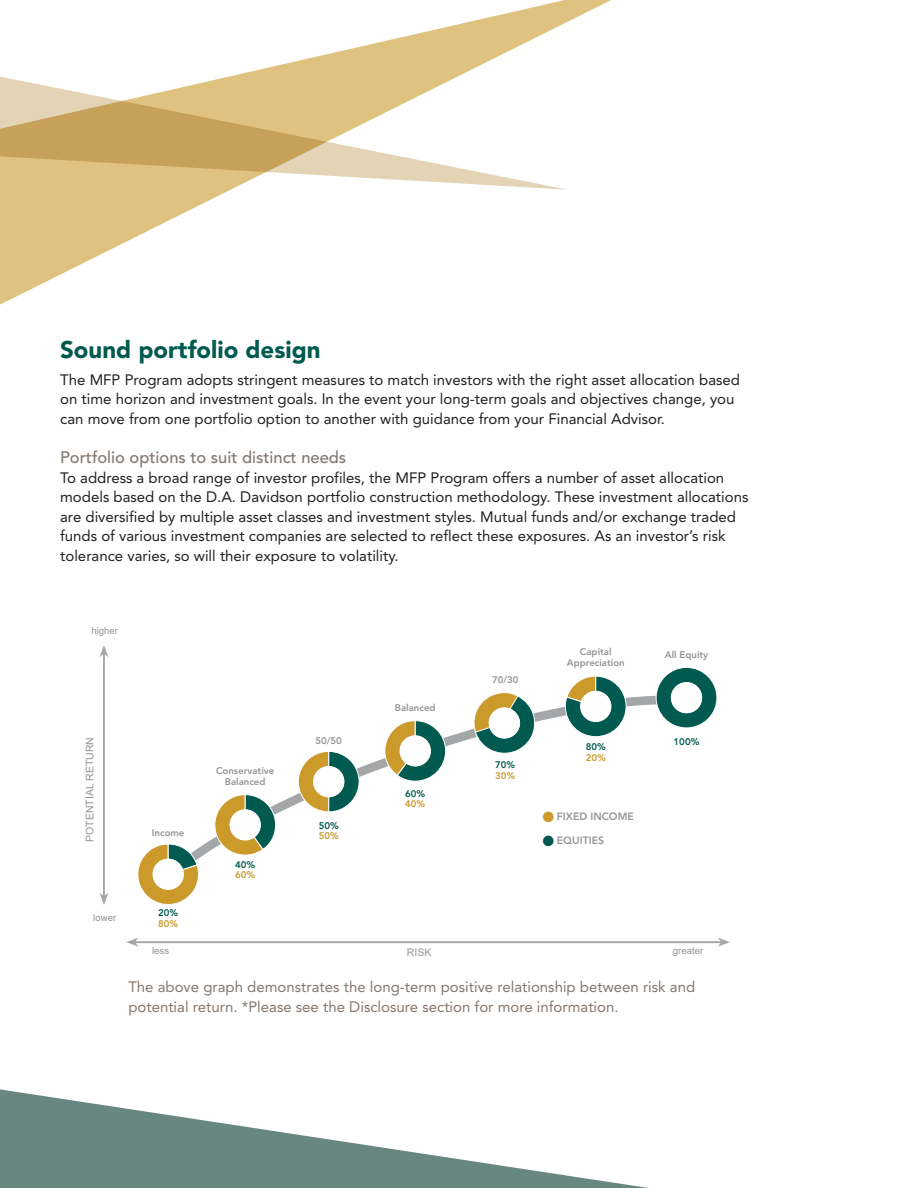
<style>
.page{position:relative;width:918px;height:1188px;background:#fff}
.page>*{position:absolute;margin:0;border:0;box-sizing:border-box;transform-origin:0 0}
.t1{font:900 24px "Avenir LT Std";color:#015a50}
.t2{font:500 16.5px "Avenir LT Std";color:#84776f}
.t3{font:15px/19.5px "Avenir LT Std";color:#231f20}
.t4{font:15px/19.5px "Avenir LT Std";color:#84776f}
.t5{font:800 10.5px "Avenir LT Std";color:#939598}
.t6{font:10.5px "Arial";color:#939598}
.t7{font:800 9.6px/10.5px "Avenir LT Std";color:#939598;text-align:center}
.t8{font:800 9.6px "Avenir LT Std";color:#015a50}
.t9{font:9.6px "Arial";color:#939598}
.t10{font:800 9.6px "Avenir LT Std";color:#cb9a2b}
.s1{color:#cb9a2b}
.s2{color:#015a50}
</style>
<div class="page">
<svg style="left:202px;top:695px;width:453px;height:161px"></svg>
<svg style="left:137px;top:844px;width:65px;height:61px"></svg>
<div style="left:153px;top:859px;width:30px;height:30px;background:#fff;border-radius:50%"></div>
<svg style="left:211px;top:794px;width:66px;height:62px"></svg>
<div style="left:230px;top:810px;width:30px;height:30px;background:#fff;border-radius:50%"></div>
<svg style="left:297px;top:750px;width:63px;height:63px"></svg>
<div style="left:313px;top:766px;width:31px;height:31px;background:#fff;border-radius:50%"></div>
<svg style="left:379px;top:720px;width:68px;height:62px"></svg>
<div style="left:400px;top:736px;width:30px;height:30px;background:#fff;border-radius:50%"></div>
<svg style="left:564px;top:676px;width:63px;height:62px"></svg>
<div style="left:581px;top:691px;width:30px;height:31px;background:#fff;border-radius:50%"></div>
<svg style="left:655px;top:667px;width:62px;height:61px"></svg>
<div style="left:671px;top:683px;width:31px;height:30px;background:#fff;border-radius:50%"></div>
<hr style="left:135px;top:941px;width:586px;height:2px;background:#939598">
<svg style="left:126px;top:938px;width:12px;height:9px"></svg>
<svg style="left:718px;top:938px;width:12px;height:9px"></svg>
<hr style="left:103px;top:654px;width:2px;height:242px;background:#939598">
<svg style="left:100px;top:893px;width:8px;height:12px"></svg>
<svg style="left:100px;top:645px;width:8px;height:12px"></svg>
<svg style="left:0;top:0;width:611px;height:305px"></svg>
<svg style="left:0;top:68px;width:568px;height:122px"></svg>
<svg style="left:0;top:1089px;width:648px;height:99px"></svg>
<svg style="left:470px;top:692px;width:70px;height:67px"></svg>
<p class="t1" style="left:60px;top:335px;width:262px">Sound portfolio design</p>
<p class="t3" style="left:60px;top:370px;width:681px">The MFP Program adopts stringent measures to match investors with the right asset allocation based on time horizon and investment goals. In the event your long-term goals and objectives change, you can move from one portfolio option to another with guidance from your Financial Advisor.</p>
<p class="t2" style="left:60px;top:448px;width:288px">Portfolio options to suit distinct needs</p>
<p class="t3" style="left:60px;top:468px;width:690px">To address a broad range of investor profiles, the MFP Program offers a number of asset allocation models based on the D.A. Davidson portfolio construction methodology. These investment allocations are diversified by multiple asset classes and investment styles. Mutual funds and/or exchange traded funds of various investment companies are selected to reflect these exposures. As an investor’s risk tolerance varies, so will their exposure to volatility.</p>
<p class="t9" style="left:91px;top:624px;width:28px">higher</p>
<p class="t6" style="left:83px;top:842px;width:106px;rotate:-90deg">POTENTIAL RETURN</p>
<p class="t7" style="left:152px;top:827px;width:34px">Income</p>
<p class="t7" style="left:216px;top:766px;width:60px">Conservative<br>Balanced</p>
<p class="t8" style="left:235px;top:859px;width:22px">40%</p>
<p class="t10" style="left:235px;top:869px;width:22px">60%</p>
<p class="t7" style="left:315px;top:735px;width:28px">50/50</p>
<p class="t8" style="left:319px;top:820px;width:22px">50%</p>
<p class="t10" style="left:319px;top:830px;width:22px">50%</p>
<p class="t7" style="left:395px;top:703px;width:42px">Balanced</p>
<p class="t8" style="left:405px;top:788px;width:22px">60%</p>
<p class="t10" style="left:405px;top:798px;width:22px">40%</p>
<p class="t7" style="left:492px;top:674px;width:28px">70/30</p>
<p class="t8" style="left:495px;top:759px;width:22px">70%</p>
<p class="t10" style="left:495px;top:770px;width:22px">30%</p>
<p class="t7" style="left:567px;top:647px;width:59px">Capital<br>Appreciation</p>
<p class="t7" style="left:665px;top:650px;width:45px">All Equity</p>
<p class="t8" style="left:586px;top:741px;width:22px">80%</p>
<p class="t10" style="left:586px;top:752px;width:22px">20%</p>
<p class="t5" style="left:543px;top:810px;width:92px"><span class="s1">■</span> FIXED INCOME</p>
<p class="t5" style="left:543px;top:834px;width:62px"><span class="s2">■</span> EQUITIES</p>
<p class="t8" style="left:674px;top:736px;width:27px">100%</p>
<p class="t9" style="left:93px;top:911px;width:24px">lower</p>
<p class="t8" style="left:158px;top:907px;width:22px">20%</p>
<p class="t10" style="left:158px;top:918px;width:22px">80%</p>
<p class="t9" style="left:152px;top:944px;width:19px">less</p>
<p class="t6" style="left:407px;top:945px;width:26px">RISK</p>
<p class="t9" style="left:673px;top:944px;width:32px">greater</p>
<p class="t4" style="left:128px;top:977px;width:568px">The above graph demonstrates the long-term positive relationship between risk and potential return. *Please see the Disclosure section for more information.</p>
</div>
